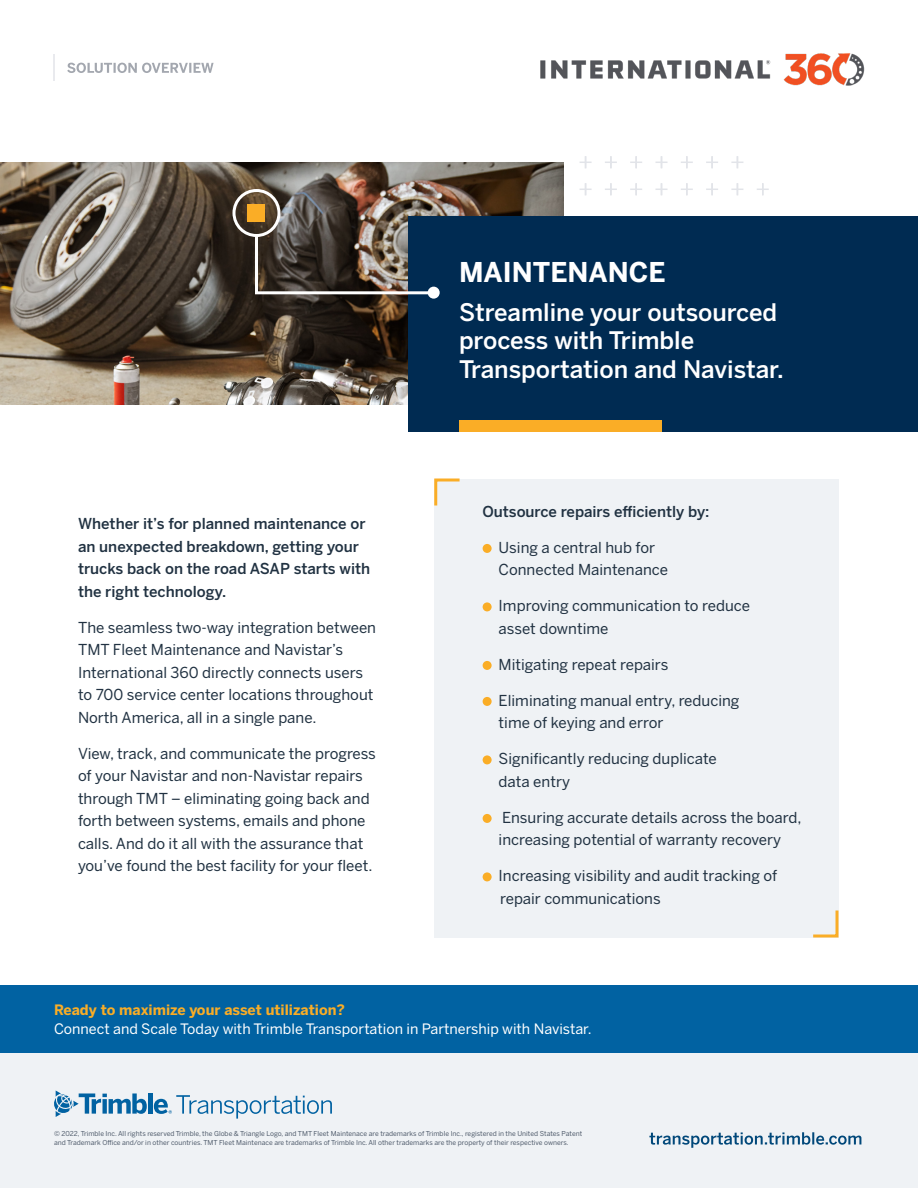
<style>
.page{position:relative;width:918px;height:1188px;background:#fff}
.page>*{position:absolute;margin:0;border:0;box-sizing:border-box;transform-origin:0 0}
.t1{font:700 27px "Benton Sans";color:#fff}
.t2{font:500 24px/28.8px "Benton Sans";color:#fff}
.Paragraph_Basic{font:15px/22.5px "Benton Sans";color:#213242}
.Paragraph_Basic-2{font:500 15px/22.5px "Benton Sans";color:#213242}
.Paragraph_-_smaller{font:14.25px/19.5px "Benton Sans";color:#fff}
.Disclaimer{font:6.75px/9px "Benton Sans";color:#4f5b6b}
.s1{font-weight:700;color:#faad26}
</style>
<div class="page">
<img style="left:0;top:162px;width:564px;height:243px">
<div style="left:408px;top:216px;width:510px;height:216px;background:#002b52"></div>
<svg style="left:580px;top:183px;width:12px;height:12px"></svg>
<svg style="left:681px;top:183px;width:12px;height:12px"></svg>
<svg style="left:630px;top:183px;width:12px;height:12px"></svg>
<svg style="left:731px;top:183px;width:12px;height:12px"></svg>
<svg style="left:605px;top:183px;width:12px;height:12px"></svg>
<svg style="left:706px;top:183px;width:12px;height:12px"></svg>
<svg style="left:656px;top:183px;width:12px;height:12px"></svg>
<svg style="left:757px;top:183px;width:12px;height:12px"></svg>
<div style="left:0;top:986px;width:918px;height:67px;background:#0162a2"></div>
<div style="left:0;top:1053px;width:918px;height:135px;background:#eff2f5"></div>
<svg style="left:54px;top:1090px;width:278px;height:29px"></svg>
<svg style="left:428px;top:287px;width:12px;height:12px"></svg>
<div style="left:248px;top:204px;width:18px;height:18px;background:#faad26"></div>
<div style="left:232px;top:189px;width:48px;height:48px;border:3px solid #fff;border-radius:50%"></div>
<svg style="left:254px;top:231px;width:183px;height:65px"></svg>
<div style="left:434px;top:479px;width:404px;height:459px;background:#eff2f5"></div>
<svg style="left:434px;top:478px;width:26px;height:28px"></svg>
<svg style="left:813px;top:908px;width:26px;height:30px"></svg>
<div style="left:459px;top:420px;width:203px;height:12px;background:#faad26"></div>
<svg style="left:649px;top:1132px;width:212px;height:16px"></svg>
<hr style="left:53px;top:54px;width:2px;height:27px;background:#e2e4e9">
<svg style="left:67px;top:63px;width:147px;height:10px"></svg>
<div style="left:483px;top:544px;width:9px;height:9px;background:#faad26;border-radius:50%"></div>
<div style="left:483px;top:602px;width:9px;height:9px;background:#faad26;border-radius:50%"></div>
<div style="left:483px;top:661px;width:9px;height:9px;background:#faad26;border-radius:50%"></div>
<div style="left:483px;top:697px;width:9px;height:9px;background:#faad26;border-radius:50%"></div>
<div style="left:483px;top:755px;width:9px;height:9px;background:#faad26;border-radius:50%"></div>
<div style="left:483px;top:814px;width:9px;height:9px;background:#faad26;border-radius:50%"></div>
<div style="left:483px;top:872px;width:9px;height:9px;background:#faad26;border-radius:50%"></div>
<img style="left:535px;top:53px;width:330px;height:129px">
<p class="Paragraph_Basic-2" style="left:78px;top:513px;width:294px">Whether it’s for planned maintenance or an unexpected breakdown, getting your trucks back on the road ASAP starts with the right technology.</p>
<p class="Paragraph_Basic" style="left:78px;top:616px;width:300px">The seamless two-way integration between TMT Fleet Maintenance and Navistar’s International 360 directly connects users to 700 service center locations throughout North America, all in a single pane.</p>
<p class="Paragraph_Basic" style="left:78px;top:742px;width:300px">View, track, and communicate the progress of your Navistar and non-Navistar repairs through TMT – eliminating going back and forth between systems, emails and phone calls. And do it all with the assurance that you’ve found the best facility for your fleet.</p>
<p class="t1" style="left:459px;top:255px;width:208px">MAINTENANCE</p>
<p class="t2" style="left:459px;top:298px;width:326px">Streamline your outsourced process with Trimble<br>Transportation and Navistar.</p>
<p class="Paragraph_Basic-2" style="left:483px;top:500px;width:228px">Outsource repairs efficiently by:</p>
<p class="Paragraph_Basic" style="left:499px;top:536px;width:171px">Using a central hub for<br>Connected Maintenance</p>
<p class="Paragraph_Basic" style="left:499px;top:595px;width:253px">Improving communication to reduce asset downtime</p>
<p class="Paragraph_Basic" style="left:499px;top:653px;width:171px">Mitigating repeat repairs</p>
<p class="Paragraph_Basic" style="left:499px;top:689px;width:242px">Eliminating manual entry, reducing time of keying and error</p>
<p class="Paragraph_Basic" style="left:499px;top:748px;width:220px">Significantly reducing duplicate data entry</p>
<p class="Paragraph_Basic" style="left:499px;top:806px;width:304px">Ensuring accurate details across the board, increasing potential of warranty recovery</p>
<p class="Paragraph_Basic" style="left:499px;top:865px;width:280px">Increasing visibility and audit tracking of repair communications</p>
<p class="Paragraph_-_smaller" style="left:54px;top:1000px;width:539px"><span class="s1">Ready to maximize your asset utilization?<br></span>Connect and Scale Today with Trimble Transportation in Partnership with Navistar.</p>
<p class="Disclaimer" style="left:54px;top:1129px;width:530px">© 2022, Trimble Inc. All rights reserved Trimble, the Globe &amp; Triangle Logo, and TMT Fleet Maintenace are trademarks of Trimble Inc., registered in the United States Patent and Trademark Office and/or in other countries. TMT Fleet Maintenace are trademarks of Trimble Inc. All other trademarks are the property of their respective owners.</p>
</div>
